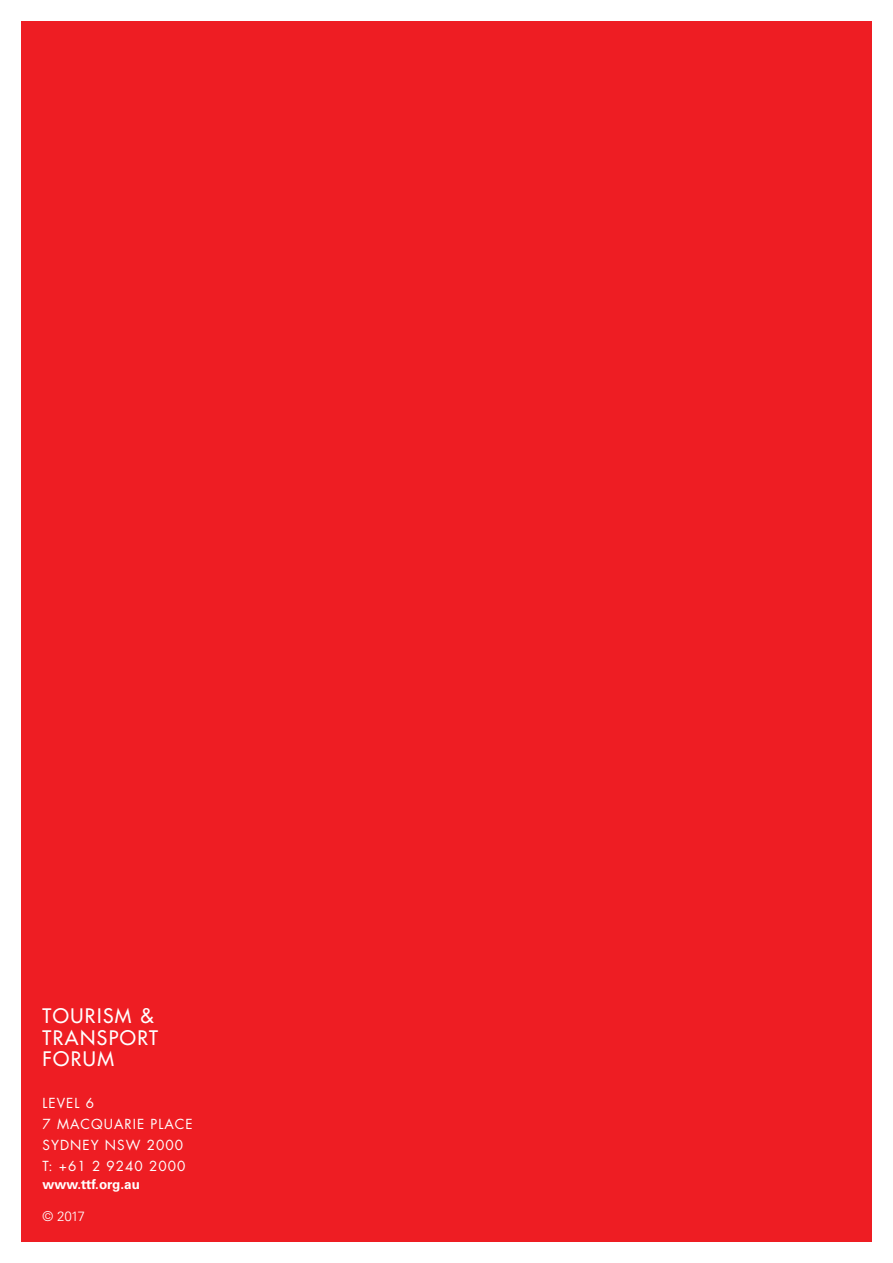
<style>
.page{position:relative;width:893px;height:1263px;background:#fff}
.page>*{position:absolute;margin:0;border:0;box-sizing:border-box;transform-origin:0 0}
.t1{font:19.5px/21px "Futura";letter-spacing:.075em;color:#fff}
.t2{font:13.5px/21px "Futura CE";letter-spacing:.075em;color:#fff}
.t3{font:700 13.5px "Univers";color:#fff}
.t4{font:300 13.5px "Univers";color:#fff}
</style>
<div class="page">
<div style="left:21px;top:21px;width:851px;height:1221px;background:#ee1d23"></div>
<h1 class="t1" style="left:43px;top:1006px;width:117px">TOURISM &amp;<br>TRANSPORT<br>FORUM</h1>
<p class="t2" style="left:43px;top:1092px;width:152px">LEVEL 6<br>7 MACQUARIE PLACE<br>SYDNEY NSW 2000<br>T: +61 2 9240 2000</p>
<p class="t3" style="left:43px;top:1176px;width:99px">www.ttf.org.au</p>
<p class="t4" style="left:43px;top:1207px;width:44px">© 2017</p>
</div>
